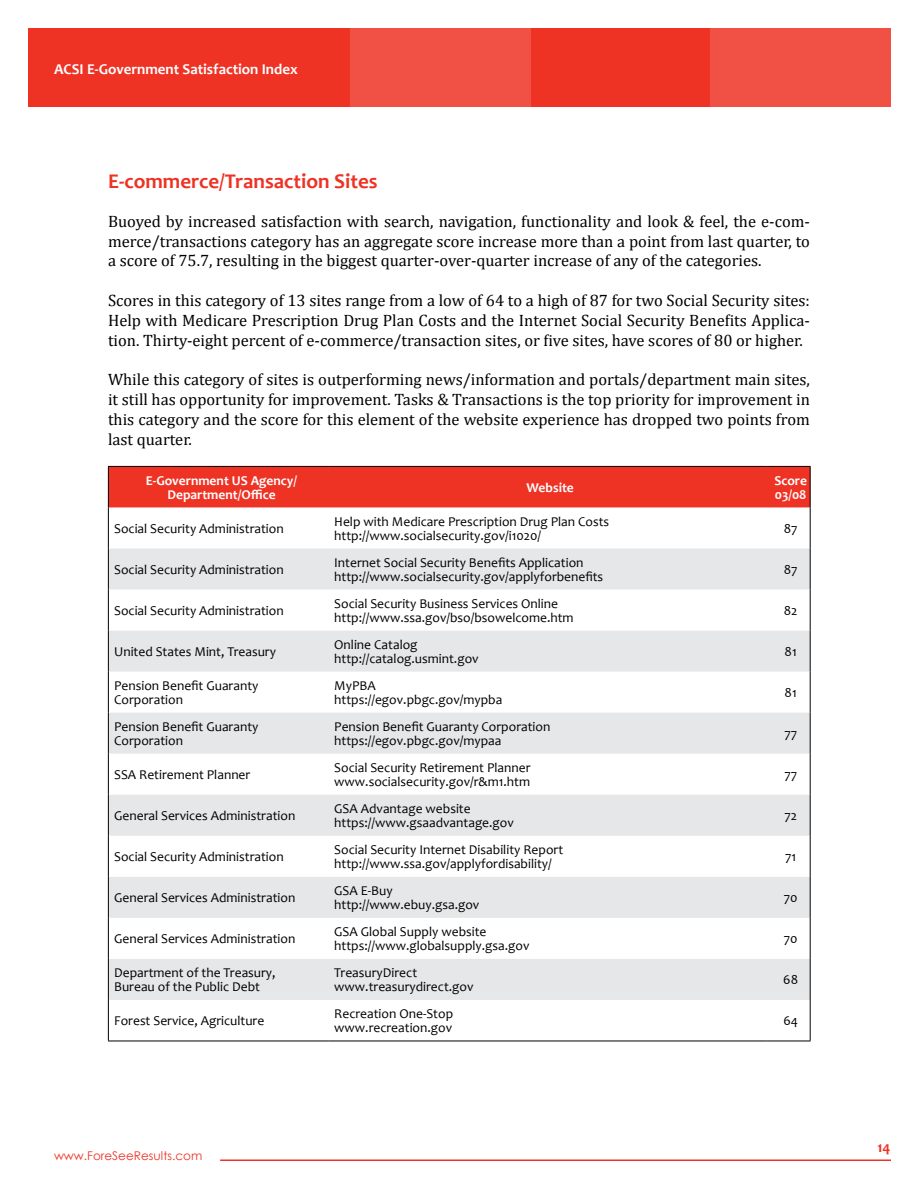
<style>
.page{position:relative;width:918px;height:1188px;background:#fff}
.page>*{position:absolute;margin:0;border:0;box-sizing:border-box;transform-origin:0 0}
.t1{font:700 21px "Candara";color:#ee3224}
.t2{font:16.5px/19.8px "Cambria";color:#000;text-align:justify}
.t3{font:700 15px "Candara";color:#fff}
.t4{font:700 15px "Candara";color:#ee3224}
.t5{font:13.5px/14px "Candara";color:#000}
.t6{font:700 13.5px/14px "Candara";color:#fff;text-align:center}
.t7{font:12px "Century Gothic";color:#ee3224}
</style>
<div class="page">
<div style="left:28px;top:28px;width:863px;height:79px;background:#ee3224"></div>
<div style="left:711px;top:28px;width:180px;height:79px;background:#f15145"></div>
<div style="left:351px;top:28px;width:180px;height:79px;background:#f15145"></div>
<hr style="left:220px;top:1160px;width:671px;height:1px;background:#ee3224">
<div style="left:109px;top:467px;width:701px;height:40px;background:#ee3224"></div>
<svg style="left:109px;top:548px;width:701px;height:452px;fill:#e6e7e8"></svg>
<hr style="left:108px;top:466px;width:221px;height:1px;background:#000">
<hr style="left:108px;top:467px;width:1px;height:40px;background:#000">
<hr style="left:329px;top:466px;width:437px;height:1px;background:#000">
<hr style="left:766px;top:466px;width:45px;height:1px;background:#000">
<hr style="left:810px;top:467px;width:1px;height:40px;background:#000">
<hr style="left:108px;top:507px;width:1px;height:41px;background:#000">
<hr style="left:810px;top:507px;width:1px;height:41px;background:#000">
<hr style="left:108px;top:548px;width:1px;height:42px;background:#000">
<hr style="left:810px;top:548px;width:1px;height:42px;background:#000">
<hr style="left:108px;top:590px;width:1px;height:41px;background:#000">
<hr style="left:810px;top:590px;width:1px;height:41px;background:#000">
<hr style="left:108px;top:631px;width:1px;height:41px;background:#000">
<hr style="left:810px;top:631px;width:1px;height:41px;background:#000">
<hr style="left:108px;top:672px;width:1px;height:41px;background:#000">
<hr style="left:810px;top:672px;width:1px;height:41px;background:#000">
<hr style="left:108px;top:713px;width:1px;height:41px;background:#000">
<hr style="left:810px;top:713px;width:1px;height:41px;background:#000">
<hr style="left:108px;top:754px;width:1px;height:41px;background:#000">
<hr style="left:810px;top:754px;width:1px;height:41px;background:#000">
<hr style="left:108px;top:795px;width:1px;height:41px;background:#000">
<hr style="left:810px;top:795px;width:1px;height:41px;background:#000">
<hr style="left:108px;top:836px;width:1px;height:41px;background:#000">
<hr style="left:810px;top:836px;width:1px;height:41px;background:#000">
<hr style="left:108px;top:877px;width:1px;height:41px;background:#000">
<hr style="left:810px;top:877px;width:1px;height:41px;background:#000">
<hr style="left:108px;top:918px;width:1px;height:41px;background:#000">
<hr style="left:810px;top:918px;width:1px;height:41px;background:#000">
<hr style="left:108px;top:959px;width:1px;height:41px;background:#000">
<hr style="left:810px;top:959px;width:1px;height:41px;background:#000">
<hr style="left:108px;top:1000px;width:1px;height:41px;background:#000">
<hr style="left:810px;top:1000px;width:1px;height:41px;background:#000">
<hr style="left:108px;top:1041px;width:221px;height:1px;background:#000">
<hr style="left:329px;top:1041px;width:437px;height:1px;background:#000">
<hr style="left:766px;top:1041px;width:45px;height:1px;background:#000">
<p class="t3" style="left:54px;top:60px;width:245px">ACSI E-Government Satisfaction Index</p>
<h1 class="t1" style="left:108px;top:169px;width:271px">E-commerce/Transaction Sites</h1>
<p class="t2" style="left:108px;top:211px;width:704px">Buoyed by increased satisfaction with search, navigation, functionality and look &amp; feel, the e-com&shy;merce/transactions category has an aggregate score increase more than a point from last quarter, to a score of 75.7, resulting in the biggest quarter-over-quarter increase of any of the categories.</p>
<p class="t2" style="left:108px;top:290px;width:703px">Scores in this category of 13 sites range from a low of 64 to a high of 87 for two Social Security sites:<br>Help with Medicare Prescription Drug Plan Costs and the Internet Social Security Benefits Applica&shy;tion. Thirty-eight percent of e-commerce/transaction sites, or five sites, have scores of 80 or higher.</p>
<p class="t2" style="left:108px;top:370px;width:703px">While this category of sites is outperforming news/information and portals/department main sites, it still has opportunity for improvement. Tasks &amp; Transactions is the top priority for improvement in this category and the score for this element of the website experience has dropped two points from last quarter.</p>
<p class="t6" style="left:146px;top:473px;width:153px">E-Government US Agency/<br>Department/Office</p>
<p class="t6" style="left:527px;top:480px;width:49px">Website</p>
<p class="t6" style="left:774px;top:473px;width:34px;text-align:left">Score<br>03/08</p>
<p class="t5" style="left:114px;top:522px;width:171px">Social Security Administration</p>
<p class="t5" style="left:334px;top:515px;width:277px">Help with Medicare Prescription Drug Plan Costs http://www.socialsecurity.gov/i1020/</p>
<p class="t5" style="left:784px;top:522px;width:15px">87</p>
<p class="t5" style="left:114px;top:563px;width:171px">Social Security Administration</p>
<p class="t5" style="left:334px;top:556px;width:271px">Internet Social Security Benefits Application http://www.socialsecurity.gov/applyforbenefits</p>
<p class="t5" style="left:784px;top:563px;width:15px">87</p>
<p class="t5" style="left:114px;top:604px;width:171px">Social Security Administration</p>
<p class="t5" style="left:334px;top:597px;width:241px">Social Security Business Services Online http://www.ssa.gov/bso/bsowelcome.htm</p>
<p class="t5" style="left:784px;top:604px;width:15px">82</p>
<p class="t5" style="left:114px;top:645px;width:163px">United States Mint, Treasury</p>
<p class="t5" style="left:334px;top:638px;width:146px">Online Catalog http://catalog.usmint.gov</p>
<p class="t5" style="left:785px;top:645px;width:14px">81</p>
<p class="t5" style="left:114px;top:679px;width:146px">Pension Benefit Guaranty<br>Corporation</p>
<p class="t5" style="left:334px;top:679px;width:170px">MyPBA https://egov.pbgc.gov/mypba</p>
<p class="t5" style="left:785px;top:686px;width:14px">81</p>
<p class="t5" style="left:114px;top:720px;width:146px">Pension Benefit Guaranty<br>Corporation</p>
<p class="t5" style="left:334px;top:720px;width:218px">Pension Benefit Guaranty Corporation https://egov.pbgc.gov/mypaa</p>
<p class="t5" style="left:784px;top:727px;width:14px">77</p>
<p class="t5" style="left:114px;top:768px;width:138px">SSA Retirement Planner</p>
<p class="t5" style="left:334px;top:761px;width:198px">Social Security Retirement Planner www.socialsecurity.gov/r&amp;m1.htm</p>
<p class="t5" style="left:784px;top:768px;width:14px">77</p>
<p class="t5" style="left:114px;top:809px;width:183px">General Services Administration</p>
<p class="t5" style="left:334px;top:802px;width:181px">GSA Advantage website https://www.gsaadvantage.gov</p>
<p class="t5" style="left:784px;top:809px;width:14px">72</p>
<p class="t5" style="left:114px;top:850px;width:171px">Social Security Administration</p>
<p class="t5" style="left:334px;top:843px;width:230px">Social Security Internet Disability Report http://www.ssa.gov/applyfordisability/</p>
<p class="t5" style="left:785px;top:850px;width:13px">71</p>
<p class="t5" style="left:114px;top:891px;width:183px">General Services Administration</p>
<p class="t5" style="left:334px;top:884px;width:147px">GSA E-Buy http://www.ebuy.gsa.gov</p>
<p class="t5" style="left:784px;top:891px;width:15px">70</p>
<p class="t5" style="left:114px;top:932px;width:183px">General Services Administration</p>
<p class="t5" style="left:334px;top:925px;width:197px">GSA Global Supply website https://www.globalsupply.gsa.gov</p>
<p class="t5" style="left:784px;top:932px;width:15px">70</p>
<p class="t5" style="left:114px;top:966px;width:163px">Department of the Treasury,<br>Bureau of the Public Debt</p>
<p class="t5" style="left:334px;top:966px;width:141px">TreasuryDirect www.treasurydirect.gov</p>
<p class="t5" style="left:783px;top:973px;width:16px">68</p>
<p class="t5" style="left:114px;top:1014px;width:152px">Forest Service, Agriculture</p>
<p class="t5" style="left:334px;top:1007px;width:120px">Recreation One-Stop www.recreation.gov</p>
<p class="t5" style="left:783px;top:1014px;width:16px">64</p>
<p class="t7" style="left:54px;top:1148px;width:150px">www.ForeSeeResults.com</p>
<p class="t4" style="left:878px;top:1138px;width:15px">14</p>
</div>
